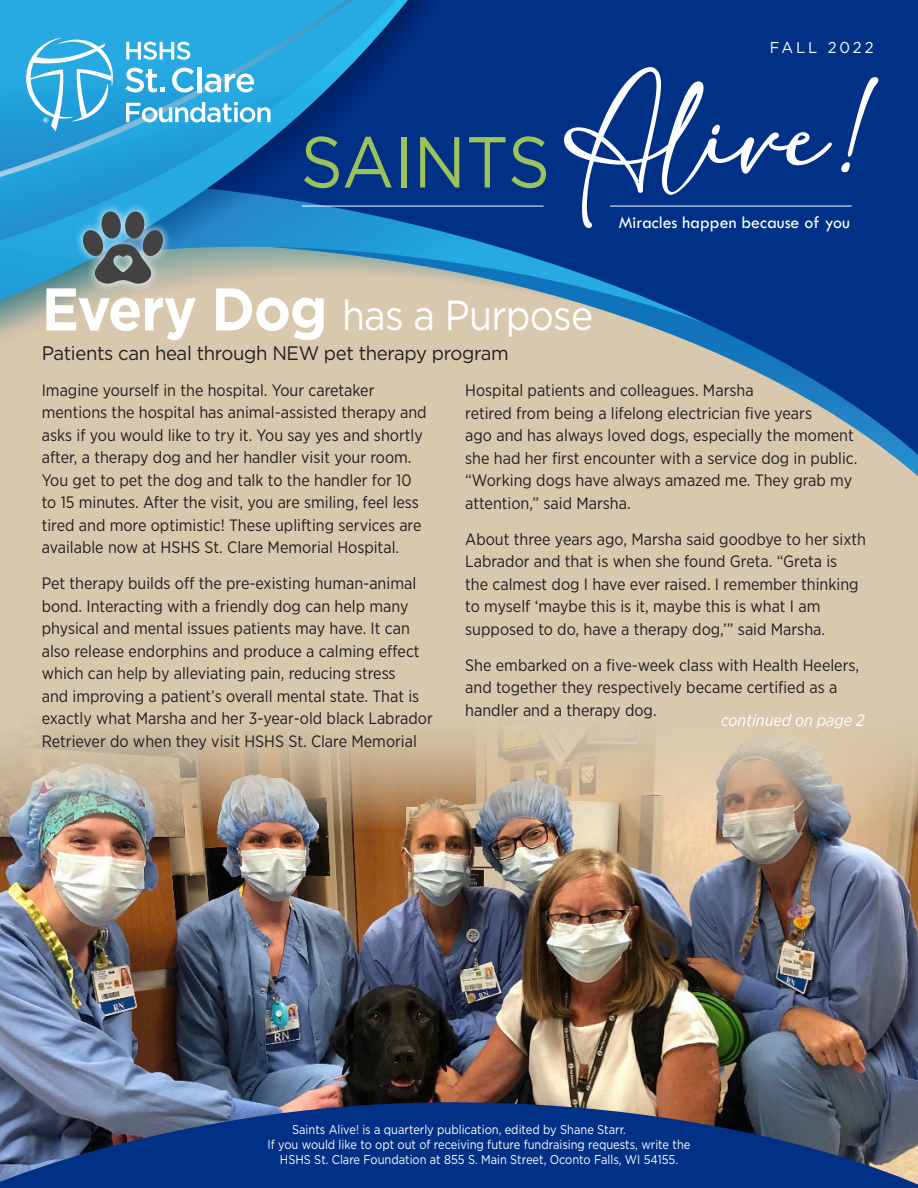
<style>
.page{position:relative;width:918px;height:1188px;background:#fff}
.page>*{position:absolute;margin:0;border:0;box-sizing:border-box;transform-origin:0 0}
.t1{font:81px "corona";color:#fff;scale:.9 1}
.t2{font:72px "Gotham";color:#9cc25b;scale:.92 1}
.t3{font:42px "Gotham";letter-spacing:-.02em;color:#fff;scale:.89 1}
.t4{font:19.5px "Gotham";letter-spacing:-.02em;color:#231f20;scale:.95 1}
.t5{font:18px "Tw Cen";color:#fff}
.t6{font:16.5px/22.5px "Gotham Narrow";color:#231f20}
.t7{font:italic 16.5px "Gotham Narrow";color:#fff}
.t8{font:15.75px "Gotham";letter-spacing:.2em;color:#fff;scale:.94 1}
.t9{font:12.75px "Gotham";color:#fff;scale:.87 1}
.s1{font-weight:700;font-size:60px}
</style>
<div class="page">
<div style="left:0;top:0;width:918px;height:885px;background:#d8c8ad"></div>
<img style="left:0;top:731px;width:918px;height:371px">
<svg style="left:499px;top:0;width:419px;height:476px;fill:#003186"></svg>
<svg style="left:0;top:220px;width:479px;height:82px"></svg>
<div style="left:408px;top:0;width:80px;height:220px;background:#003186"></div>
<svg style="left:0;top:0;width:408px;height:300px;background:#328ec1"></svg>
<svg style="left:0;top:1102px;width:918px;height:86px;background:#1c3f7e"></svg>
<svg style="left:126px;top:42px;width:64px;height:18px"></svg>
<svg style="left:125px;top:68px;width:40px;height:24px"></svg>
<svg style="left:172px;top:68px;width:22px;height:24px"></svg>
<div style="left:197px;top:67px;width:5px;height:25px;background:#fff"></div>
<svg style="left:205px;top:73px;width:49px;height:19px"></svg>
<svg style="left:126px;top:102px;width:144px;height:20px;background:#7dc8e9"></svg>
<svg style="left:26px;top:38px;width:87px;height:93px;background:#52b6e3"></svg>
<hr style="left:302px;top:206px;width:242px;height:1px;background:#fff">
<hr style="left:610px;top:206px;width:242px;height:1px;background:#fff">
<svg style="left:74px;top:202px;width:99px;height:91px;background:#63a7c0"></svg>
<svg style="left:80px;top:210px;width:84px;height:76px;background:#5e7e8a"></svg>
<p class="t2" style="left:301px;top:116px;width:273px">SAINTS</p>
<p class="t8" style="left:770px;top:37px;width:112px">FALL 2022</p>
<p class="t1" style="left:565px;top:94px;width:361px">Alive!</p>
<p class="t5" style="left:619px;top:212px;width:233px">Miracles happen because of you</p>
<p class="t3" style="left:42px;top:289px;width:621px"><span class="s1">Every Dog</span> has a Purpose</p>
<p class="t4" style="left:42px;top:341px;width:493px">Patients can heal through NEW pet therapy program</p>
<p class="t6" style="left:465px;top:379px;width:290px">Hospital patients and colleagues. Marsha</p>
<p class="t6" style="left:465px;top:402px;width:348px">retired from being a lifelong electrician five years</p>
<p class="t6" style="left:465px;top:424px;width:394px">ago and has always loved dogs, especially the moment she had her first encounter with a service dog in public. “Working dogs have always amazed me. They grab my attention,” said Marsha.</p>
<p class="t6" style="left:465px;top:528px;width:402px">About three years ago, Marsha said goodbye to her sixth Labrador and that is when she found Greta. “Greta is<br>the calmest dog I have ever raised. I remember thinking to myself ‘maybe this is it, maybe this is what I am supposed to do, have a therapy dog,’” said Marsha.</p>
<p class="t6" style="left:465px;top:654px;width:396px">She embarked on a five-week class with Health Heelers, and together they respectively became certified as a handler and a therapy dog.</p>
<p class="t6" style="left:42px;top:379px;width:386px">Imagine yourself in the hospital. Your caretaker mentions the hospital has animal-assisted therapy and asks if you would like to try it. You say yes and shortly after, a therapy dog and her handler visit your room.<br>You get to pet the dog and talk to the handler for 10 to 15 minutes. After the visit, you are smiling, feel less tired and more optimistic! These uplifting services are available now at HSHS St. Clare Memorial Hospital.</p>
<p class="t6" style="left:42px;top:572px;width:393px">Pet therapy builds off the pre-existing human-animal bond. Interacting with a friendly dog can help many physical and mental issues patients may have. It can also release endorphins and produce a calming effect which can help by alleviating pain, reducing stress<br>and improving a patient’s overall mental state. That is exactly what Marsha and her 3-year-old black Labrador Retriever do when they visit HSHS St. Clare Memorial</p>
<p class="t7" style="left:721px;top:710px;width:145px">continued on page 2</p>
<p class="t9" style="left:292px;top:1121px;width:385px">Saints Alive! is a quarterly publication, edited by Shane Starr.</p>
<p class="t9" style="left:268px;top:1136px;width:488px">If you would like to opt out of receiving future fundraising requests, write the</p>
<p class="t9" style="left:280px;top:1152px;width:459px">HSHS St. Clare Foundation at 855 S. Main Street, Oconto Falls, WI 54155.</p>
</div>
